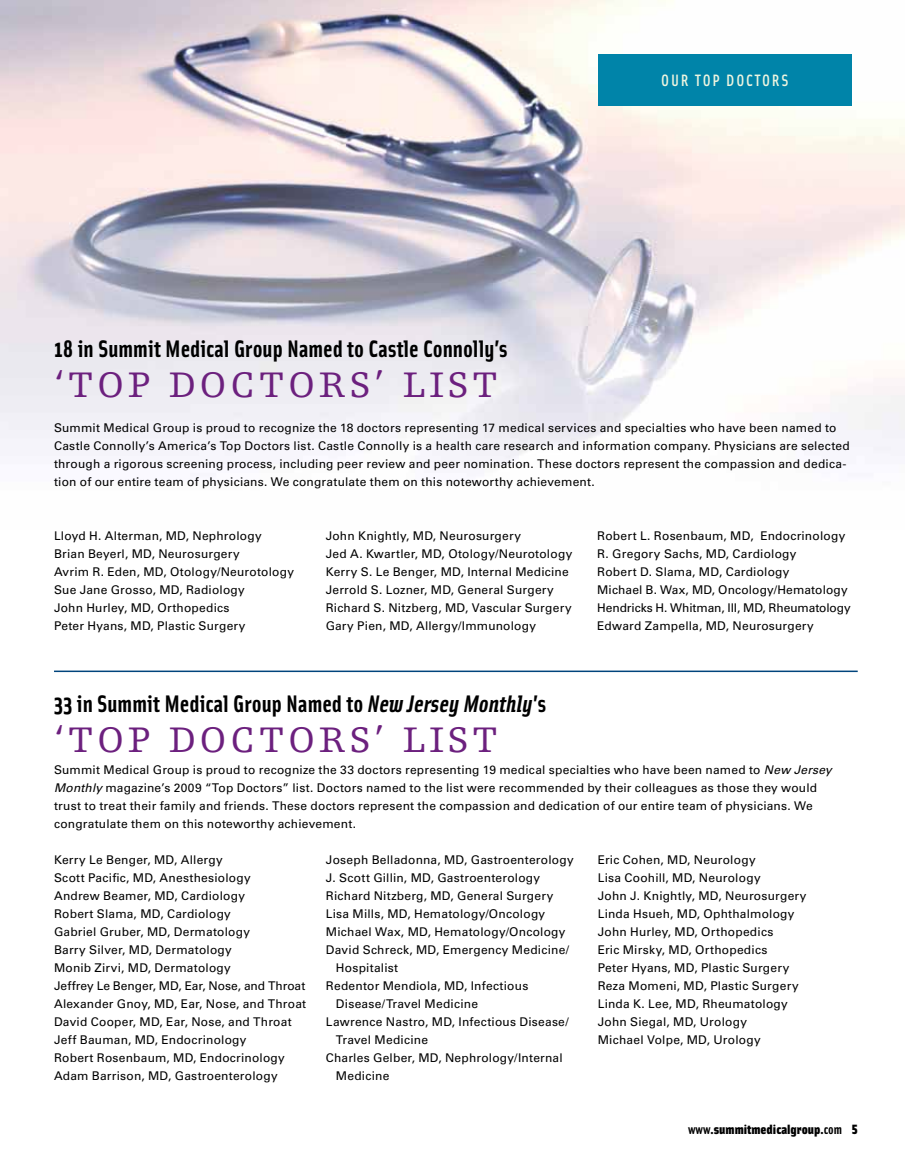
<style>
.page{position:relative;width:905px;height:1175px;background:#fff}
.page>*{position:absolute;margin:0;border:0;box-sizing:border-box;transform-origin:0 0}
.t1{font:37.5px "Egyptienne FLT Std";letter-spacing:.1em;color:#6c207e}
.t2{font:700 24px "Solex OT";color:#000}
.t3{font:500 16.5px "Solex OT";letter-spacing:.11em;color:#eef5e0}
.t4{font:900 13.5px "Solex OT";color:#000}
.t5{font:12px/18px "Univers LT Std";letter-spacing:.015em;color:#000}
.s1{font-style:italic}
.s2{font-weight:700}
</style>
<div class="page">
<img style="left:0;top:0;width:904px;height:467px">
<div style="left:598px;top:54px;width:253px;height:52px;background:#0084a9"></div>
<hr style="left:54px;top:670px;width:803px;height:2px;background:#00447c">
<h3 class="t3" style="left:661px;top:69px;width:129px">OUR TOP DOCTORS</h3>
<h2 class="t2" style="left:54px;top:333px;width:455px">18 in Summit Medical Group Named to Castle Connolly’s</h2>
<h1 class="t1" style="left:54px;top:364px;width:445px">‘TOP DOCTORS’ LIST</h1>
<p class="t5" style="left:54px;top:419px;width:797px">Summit Medical Group is proud to recognize the 18 doctors representing 17 medical services and specialties who have been named to Castle Connolly’s America’s Top Doctors list. Castle Connolly is a health care research and information company. Physicians are selected through a rigorous screening process, including peer review and peer nomination. These doctors represent the compassion and dedica&shy;tion of our entire team of physicians. We congratulate them on this noteworthy achievement.</p>
<p class="t5" style="left:54px;top:527px;width:242px">Lloyd H. Alterman, MD, Nephrology Brian Beyerl, MD, Neurosurgery<br>Avrim R. Eden, MD, Otology/Neurotology Sue Jane Grosso, MD, Radiology<br>John Hurley, MD, Orthopedics<br>Peter Hyans, MD, Plastic Surgery</p>
<p class="t5" style="left:326px;top:527px;width:248px">John Knightly, MD, Neurosurgery<br>Jed A. Kwartler, MD, Otology/Neurotology Kerry S. Le Benger, MD, Internal Medicine Jerrold S. Lozner, MD, General Surgery Richard S. Nitzberg, MD, Vascular Surgery Gary Pien, MD, Allergy/Immunology</p>
<p class="t5" style="left:597px;top:527px;width:255px">Robert L. Rosenbaum, MD, Endocrinology R. Gregory Sachs, MD, Cardiology<br>Robert D. Slama, MD, Cardiology<br>Michael B. Wax, MD, Oncology/Hematology Hendricks H. Whitman, III, MD, Rheumatology Edward Zampella, MD, Neurosurgery</p>
<h2 class="t2" style="left:54px;top:688px;width:493px">33 in Summit Medical Group Named to <span class="s1">New Jersey Monthly</span>’s</h2>
<h1 class="t1" style="left:54px;top:719px;width:445px">‘TOP DOCTORS’ LIST</h1>
<p class="t5" style="left:54px;top:761px;width:779px">Summit Medical Group is proud to recognize the 33 doctors representing 19 medical specialties who have been named to <span class="s1">New Jersey Monthly</span> magazine’s 2009 “Top Doctors” list. Doctors named to the list were recommended by their colleagues as those they would trust to treat their family and friends. These doctors represent the compassion and dedication of our entire team of physicians. We congratulate them on this noteworthy achievement.</p>
<p class="t5" style="left:54px;top:851px;width:254px">Kerry Le Benger, MD, Allergy<br>Scott Pacific, MD, Anesthesiology<br>Andrew Beamer, MD, Cardiology<br>Robert Slama, MD, Cardiology<br>Gabriel Gruber, MD, Dermatology<br>Barry Silver, MD, Dermatology<br>Monib Zirvi, MD, Dermatology<br>Jeffrey Le Benger, MD, Ear, Nose, and Throat Alexander Gnoy, MD, Ear, Nose, and Throat David Cooper, MD, Ear, Nose, and Throat Jeff Bauman, MD, Endocrinology<br>Robert Rosenbaum, MD, Endocrinology Adam Barrison, MD, Gastroenterology</p>
<p class="t5" style="left:326px;top:851px;width:249px">Joseph Belladonna, MD, Gastroenterology</p>
<p class="t5" style="left:598px;top:851px;width:210px">Eric Cohen, MD, Neurology<br>Lisa Coohill, MD, Neurology<br>John J. Knightly, MD, Neurosurgery<br>Linda Hsueh, MD, Ophthalmology<br>John Hurley, MD, Orthopedics<br>Eric Mirsky, MD, Orthopedics<br>Peter Hyans, MD, Plastic Surgery<br>Reza Momeni, MD, Plastic Surgery<br>Linda K. Lee, MD, Rheumatology<br>John Siegal, MD, Urology<br>Michael Volpe, MD, Urology</p>
<p class="t5" style="left:326px;top:869px;width:216px">J. Scott Gillin, MD, Gastroenterology</p>
<p class="t5" style="left:326px;top:887px;width:229px">Richard Nitzberg, MD, General Surgery</p>
<p class="t5" style="left:326px;top:905px;width:221px">Lisa Mills, MD, Hematology/Oncology</p>
<p class="t5" style="left:326px;top:923px;width:241px">Michael Wax, MD, Hematology/Oncology</p>
<p class="t5" style="left:326px;top:941px;width:245px">David Schreck, MD, Emergency Medicine/</p>
<p class="t5" style="left:336px;top:959px;width:64px">Hospitalist</p>
<p class="t5" style="left:326px;top:977px;width:204px">Redentor Mendiola, MD, Infectious</p>
<p class="t5" style="left:336px;top:995px;width:144px">Disease/Travel Medicine</p>
<p class="t5" style="left:326px;top:1013px;width:244px">Lawrence Nastro, MD, Infectious Disease/</p>
<p class="t5" style="left:336px;top:1031px;width:94px">Travel Medicine</p>
<p class="t5" style="left:326px;top:1049px;width:238px">Charles Gelber, MD, Nephrology/Internal</p>
<p class="t5" style="left:336px;top:1067px;width:55px">Medicine</p>
<p class="t4" style="left:688px;top:1120px;width:171px"><span class="s2">www</span>.summitmedicalgroup.<span class="s2">com</span> 5</p>
</div>
